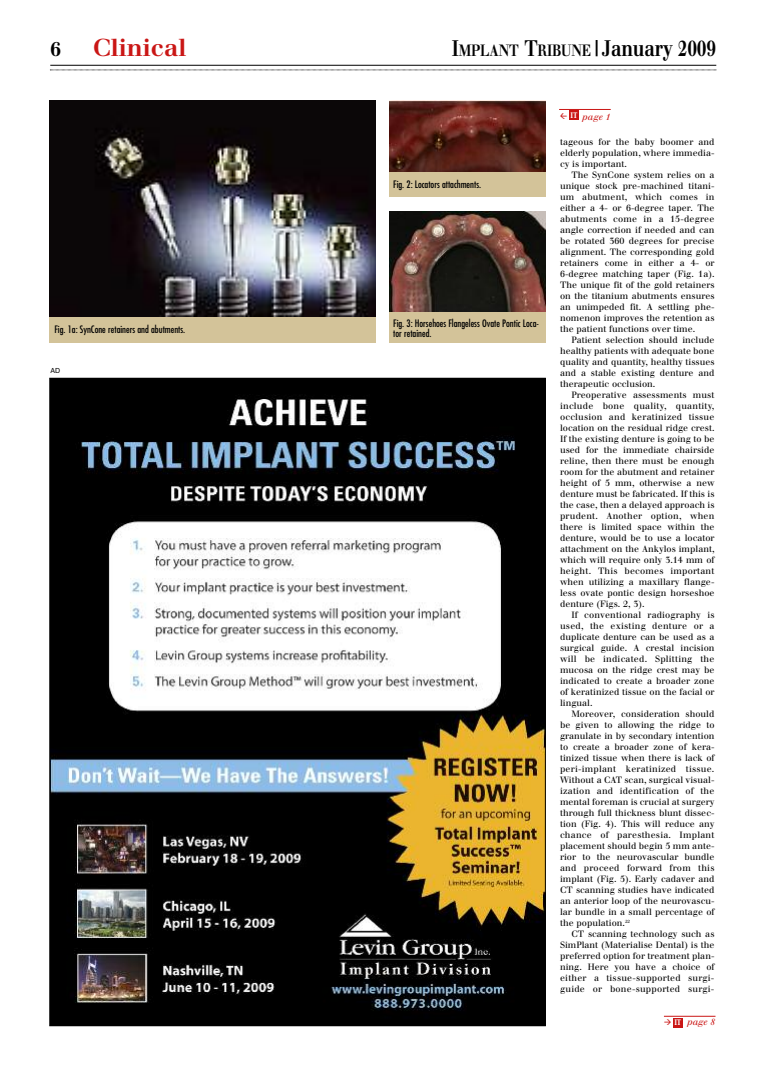
<style>
.page{position:relative;width:765px;height:1080px;background:#fff}
.page>*{position:absolute;margin:0;border:0;box-sizing:border-box;transform-origin:0 0}
.t1{font:700 24px "Walbaum";color:#ca1615}
.t2{font:700 22px "Walbaum";letter-spacing:-.01em;color:#000;scale:.8 1}
.t3{font:700 20px "Walbaum";color:#000}
.t4{font:condensed 10px/10px "Futura";color:#000}
.t5{font:9px/11px "Walbaum";color:#000;text-align:justify}
.t6{font:italic 9px "Walbaum";color:#ca1615}
.t7{font:7px "Helvetica";color:#000}
.s1{font-size:16px}
.s2{font-family:"Capitals";font-style:normal;font-size:6.7px;color:#fff}
</style>
<div class="page">
<hr style="left:50px;top:65px;width:666px;height:1px;background:#000">
<svg style="left:50px;top:70px;width:667px;height:1px"></svg>
<hr style="left:559px;top:109px;width:52px;height:1px;background:#ca1615">
<div style="left:569px;top:111px;width:10px;height:9px;background:#ca1615"></div>
<img style="left:49px;top:101px;width:327px;height:216px">
<div style="left:49px;top:317px;width:327px;height:26px;background:#d3c399"></div>
<img style="left:389px;top:101px;width:157px;height:71px">
<div style="left:389px;top:172px;width:157px;height:25px;background:#d3c399"></div>
<img style="left:390px;top:212px;width:156px;height:99px">
<div style="left:389px;top:312px;width:157px;height:31px;background:#d3c399"></div>
<hr style="left:664px;top:1016px;width:52px;height:1px;background:#ca1615">
<div style="left:673px;top:1018px;width:10px;height:9px;background:#ca1615"></div>
<img style="left:52px;top:380px;width:492px;height:644px">
<h3 class="t3" style="left:50px;top:42px;width:13px">6</h3>
<h1 class="t1" style="left:93px;top:39px;width:95px">Clinical</h1>
<h2 class="t2" style="left:452px;top:40px;width:332px">I<span class="s1">MPLANT</span> T<span class="s1">RIBUNE</span> | January 2009</h2>
<p class="t4" style="left:54px;top:325px;width:132px">Fig. 1a: SynCone retainers and abutments.</p>
<p class="t7" style="left:51px;top:368px;width:11px">AD</p>
<p class="t4" style="left:393px;top:180px;width:89px">Fig. 2: Locators attachments.</p>
<p class="t4" style="left:393px;top:319px;width:147px">Fig. 3: Horsehoes Flangeless Ovate Pontic Loca&shy;tor retained.</p>
<p class="t6" style="left:571px;top:113px;width:42px"><sup>IT</sup> page 1</p>
<p class="t5" style="left:560px;top:137px;width:156px">tageous for the baby boomer and elderly population, where immedia&shy;cy is important.</p>
<p class="t5" style="left:560px;top:170px;width:156px;text-indent:11px">The SynCone system relies on a unique stock pre-machined titani&shy;um abutment, which comes in either a 4- or 6-degree taper. The abutments come in a 15-degree angle correction if needed and can be rotated 360 degrees for precise alignment. The corresponding gold retainers come in either a 4- or 6-degree matching taper (Fig. 1a).<br>The unique fit of the gold retainers on the titanium abutments ensures an unimpeded fit. A settling phe&shy;nomenon improves the retention as the patient functions over time.</p>
<p class="t5" style="left:560px;top:335px;width:156px;text-indent:11px">Patient selection should include healthy patients with adequate bone quality and quantity, healthy tissues and a stable existing denture and therapeutic occlusion.</p>
<p class="t5" style="left:560px;top:390px;width:156px;text-indent:11px">Preoperative assessments must include bone quality, quantity, occlusion and keratinized tissue location on the residual ridge crest.<br>If the existing denture is going to be used for the immediate chairside reline, then there must be enough room for the abutment and retainer height of 5 mm, otherwise a new denture must be fabricated. If this is the case, then a delayed approach is prudent. Another option, when there is limited space within the denture, would be to use a locator attachment on the Ankylos implant, which will require only 3.14 mm of height. This becomes important when utilizing a maxillary flange&shy;less ovate pontic design horseshoe denture (Figs. 2, 3).</p>
<p class="t5" style="left:560px;top:610px;width:156px;text-indent:11px">If conventional radiography is used, the existing denture or a duplicate denture can be used as a surgical guide. A crestal incision will be indicated. Splitting the mucosa on the ridge crest may be indicated to create a broader zone of keratinized tissue on the facial or lingual.</p>
<p class="t5" style="left:560px;top:709px;width:156px;text-indent:11px">Moreover, consideration should be given to allowing the ridge to granulate in by secondary intention to create a broader zone of kera&shy;tinized tissue when there is lack of peri-implant keratinized tissue.<br>Without a CAT scan, surgical visual&shy;ization and identification of the mental foreman is crucial at surgery through full thickness blunt dissec&shy;tion (Fig. 4). This will reduce any chance of paresthesia. Implant placement should begin 5 mm ante&shy;rior to the neurovascular bundle and proceed forward from this implant (Fig. 5). Early cadaver and CT scanning studies have indicated an anterior loop of the neurovascu&shy;lar bundle in a small percentage of the population.<sup>22</sup></p>
<p class="t5" style="left:560px;top:929px;width:156px;text-indent:11px">CT scanning technology such as SimPlant (Materialise Dental) is the preferred option for treatment plan&shy;ning. Here you have a choice of either a tissue-supported surgi&shy;guide or bone-supported surgi-</p>
<p class="t6" style="left:675px;top:1019px;width:42px"><span class="s2">IT</span> page 8</p>
</div>
